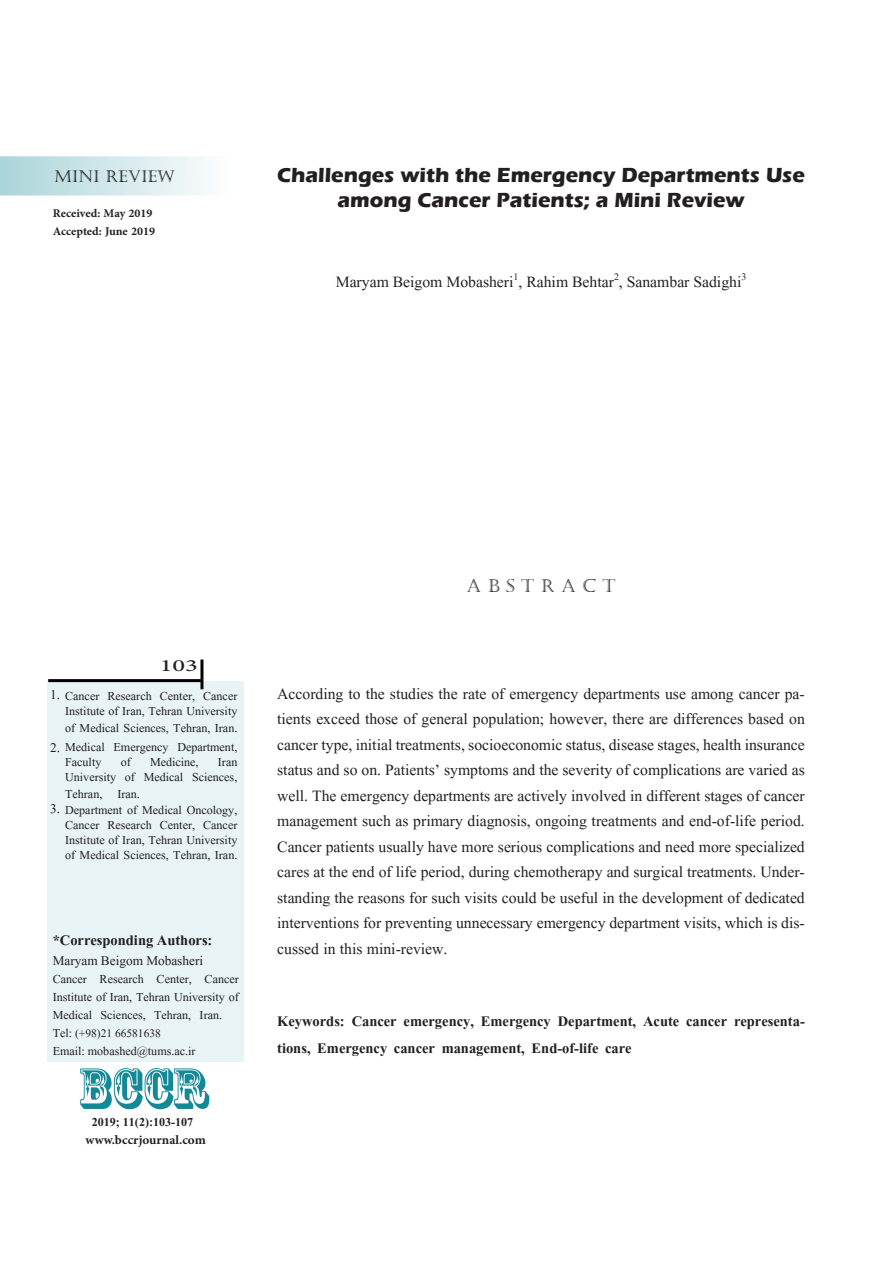
<style>
.page{position:relative;width:893px;height:1263px;background:#fff}
.page>*{position:absolute;margin:0;border:0;box-sizing:border-box;transform-origin:0 0}
.t1{font:54px "Rosewood Std";color:#138997}
.t2{font:24px "Adobe Arabic";color:#231f20;scale:1.5 1}
.t3{font:700 21px/25.2px "Eras ITC";color:#231f20;text-align:center}
.t4{font:19.5px/25.5px "Aparajita";color:#231f20;text-align:justify}
.t5{font:700 18px/27px "Aparajita";color:#231f20}
.t6{font:700 18px "Adobe Arabic";color:#231f20}
.t7{font:18px "Castellar";color:#231f20}
.t8{font:700 16.5px "Adobe Arabic";color:#231f20}
.t9{font:16.5px "Aparajita";color:#231f20}
.t10{font:16.5px "Castellar";color:#000}
.t11{font:15px/15px "Aparajita";color:#231f20;text-align:justify}
.t12{font:700 15px "Aparajita";color:#231f20}
.t13{font:14.25px "Aparajita";color:#231f20}
.s1{font-size:16.5px}
.s2{font-size:15px}
</style>
<div class="page">
<svg style="left:0;top:156px;width:206px;height:40px;background:#d0e7ea"></svg>
<div style="left:48px;top:681px;width:196px;height:381px;background:#e7f3f4"></div>
<hr style="left:48px;top:679px;width:153px;height:3px;background:#000">
<hr style="left:200px;top:659px;width:3px;height:30px;background:#000">
<p class="t10" style="left:55px;top:167px;width:122px">MINI REVIEW</p>
<p class="t8" style="left:53px;top:202px;width:101px">Received: May 2019</p>
<p class="t8" style="left:53px;top:219px;width:104px">Accepted: June 2019</p>
<p class="t3" style="left:277px;top:163px;width:529px">Challenges with the Emergency Departments Use among Cancer Patients; a Mini Review</p>
<p class="t4" style="left:336px;top:271px;width:412px">Maryam Beigom Mobasheri<sup>1</sup>, Rahim Behtar<sup>2</sup>, Sanambar Sadighi<sup>3</sup></p>
<p class="t2" style="left:160px;top:649px;width:27px">103</p>
<p class="t11" style="left:65px;top:704px;width:174px;line-height:16.5px">Institute of Iran, Tehran University of Medical Sciences, Tehran, Iran.</p>
<p class="t11" style="left:65px;top:756px;width:38px">Faculty</p>
<p class="t11" style="left:121px;top:756px;width:12px">of</p>
<p class="t11" style="left:150px;top:756px;width:50px">Medicine,</p>
<p class="t11" style="left:50px;top:690px;width:189px"><span class="s1">1.</span> Cancer Research Center, Cancer</p>
<p class="t11" style="left:50px;top:741px;width:189px"><span class="s1">2.</span> Medical Emergency Department,</p>
<p class="t11" style="left:65px;top:756px;width:174px;text-align:right">Iran<br>University of Medical Sciences,</p>
<p class="t11" style="left:65px;top:788px;width:76px">Tehran, Iran.</p>
<p class="t11" style="left:65px;top:819px;width:174px">Cancer Research Center, Cancer Institute of Iran, Tehran University of Medical Sciences, Tehran, Iran.</p>
<p class="t11" style="left:50px;top:804px;width:189px"><span class="s1">3.</span> Department of Medical Oncology,</p>
<p class="t5" style="left:53px;top:929px;width:161px">*Corresponding Authors:</p>
<p class="t9" style="left:53px;top:952px;width:152px">Maryam Beigom Mobasheri</p>
<p class="t11" style="left:53px;top:971px;width:188px;line-height:18px">Cancer Research Center, Cancer Institute of Iran, Tehran University of Medical Sciences, Tehran, Iran.</p>
<p class="t13" style="left:53px;top:1026px;width:110px"><span class="s2">Tel:</span> (+98)21 66581638</p>
<p class="t11" style="left:53px;top:1045px;width:144px">Email: mobashed@tums.ac.ir</p>
<p class="t1" style="left:78px;top:1056px;width:131px">BCCR</p>
<p class="t12" style="left:92px;top:1115px;width:103px">2019; 11(2):103-107</p>
<p class="t6" style="left:86px;top:1127px;width:122px">www.bccrjournal.com</p>
<p class="t7" style="left:467px;top:575px;width:150px">A B S T R A C T</p>
<p class="t4" style="left:277px;top:682px;width:529px">According to the studies the rate of emergency departments use among cancer pa&shy;tients exceed those of general population; however, there are differences based on cancer type, initial treatments, socioeconomic status, disease stages, health insurance status and so on. Patients’ symptoms and the severity of complications are varied as well. The emergency departments are actively involved in different stages of cancer management such as primary diagnosis, ongoing treatments and end-of-life period.<br>Cancer patients usually have more serious complications and need more specialized cares at the end of life period, during chemotherapy and surgical treatments. Under&shy;standing the reasons for such visits could be useful in the development of dedicated interventions for preventing unnecessary emergency department visits, which is dis&shy;cussed in this mini-review.</p>
<p class="t5" style="left:277px;top:1009px;width:529px">Keywords: Cancer emergency, Emergency Department, Acute cancer representa&shy;tions, Emergency cancer management, End-of-life care</p>
</div>
